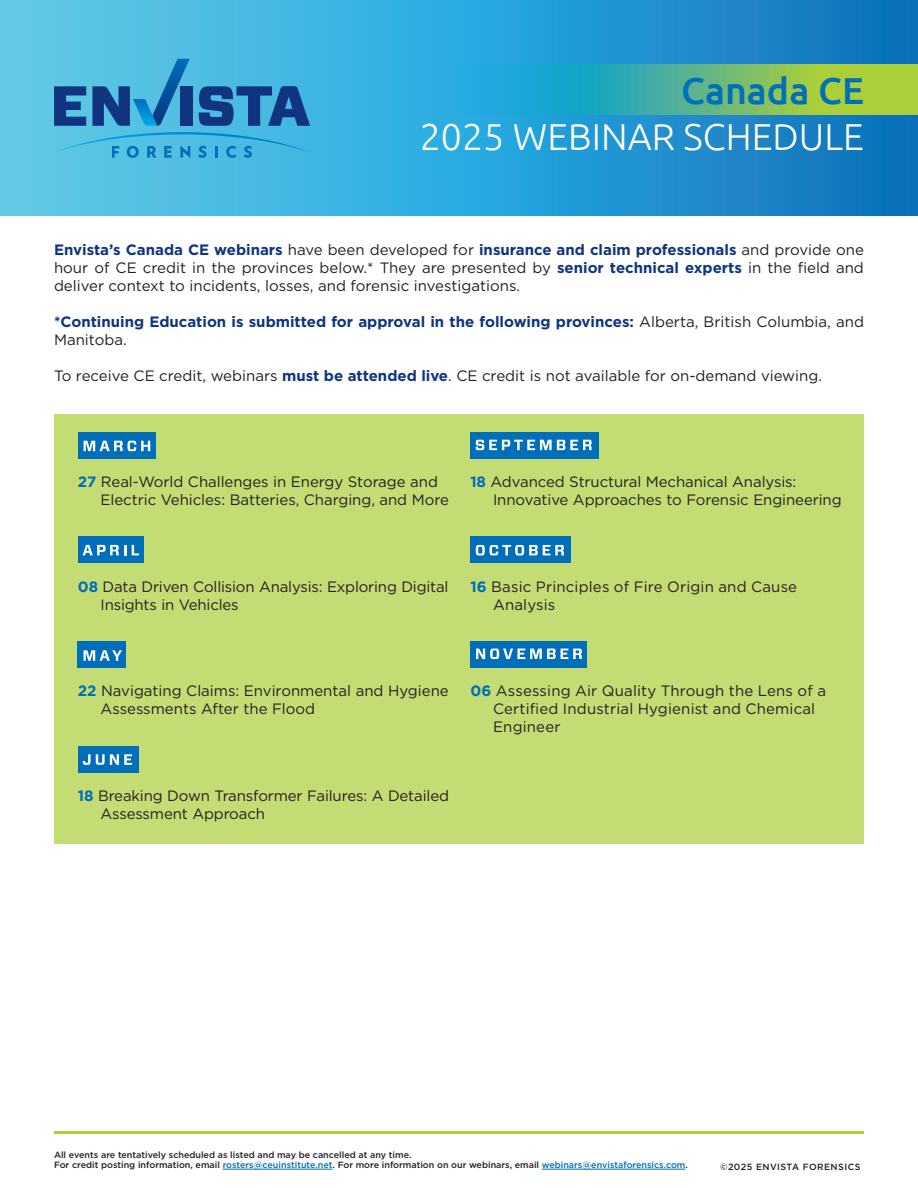
<style>
.page{position:relative;width:918px;height:1188px;background:#fff}
.page>*{position:absolute;margin:0;border:0;box-sizing:border-box;transform-origin:0 0}
.t1{font:300 37.5px "Ubuntu";color:#fff}
.t2{font:500 37.5px "Ubuntu";color:#006eb9}
.t3{font:15px/18px "Gotham";letter-spacing:-.005em;color:#231f20}
.t4{font:700 15px/18px "Gotham";color:#10347f}
.t5{font:500 9px/10.5px "Gotham";color:#231f20}
.t6{font:500 9px "Gotham";letter-spacing:.05em;color:#231f20}
.s1{font-weight:700;color:#10347f}
.s2{font-weight:400;color:#231f20}
.s3{font-weight:700;color:#006eb9}
.s4{color:#006eb9}
</style>
<div class="page">
<div style="left:54px;top:414px;width:810px;height:430px;background:#c3dc74"></div>
<div style="left:0;top:0;width:918px;height:216px;background:linear-gradient(to right,#5ed2ee,#0776c2)"></div>
<svg style="left:87px;top:64px;width:831px;height:51px;background:#52b6a6"></svg>
<svg style="left:54px;top:86px;width:32px;height:40px"></svg>
<div style="left:180px;top:86px;width:12px;height:40px;background:#10347f"></div>
<svg style="left:199px;top:86px;width:111px;height:40px;background:#2567a5"></svg>
<svg style="left:54px;top:132px;width:256px;height:26px;background:#43b4de"></svg>
<svg style="left:92px;top:59px;width:98px;height:67px;background:#368fc1"></svg>
<hr style="left:223px;top:1169px;width:110px;height:1px;background:#006eb9">
<hr style="left:542px;top:1169px;width:143px;height:1px;background:#006eb9">
<hr style="left:54px;top:1131px;width:810px;height:3px;background:#aed036">
<div style="left:78px;top:432px;width:77px;height:27px;background:#006eb9"></div>
<svg style="left:84px;top:441px;width:66px;height:10px"></svg>
<div style="left:78px;top:537px;width:66px;height:26px;background:#006eb9"></div>
<svg style="left:83px;top:545px;width:43px;height:10px"></svg>
<svg style="left:132px;top:545px;width:7px;height:10px"></svg>
<div style="left:78px;top:641px;width:48px;height:27px;background:#006eb9"></div>
<svg style="left:84px;top:650px;width:38px;height:11px"></svg>
<div style="left:78px;top:746px;width:61px;height:27px;background:#006eb9"></div>
<svg style="left:83px;top:754px;width:49px;height:11px"></svg>
<div style="left:470px;top:432px;width:129px;height:27px;background:#006eb9"></div>
<svg style="left:476px;top:440px;width:116px;height:10px"></svg>
<div style="left:470px;top:537px;width:101px;height:26px;background:#006eb9"></div>
<svg style="left:476px;top:545px;width:88px;height:10px"></svg>
<div style="left:470px;top:641px;width:117px;height:27px;background:#006eb9"></div>
<svg style="left:476px;top:649px;width:106px;height:10px"></svg>
<h1 class="t2" style="left:681px;top:67px;width:184px">Canada CE</h1>
<h1 class="t1" style="left:420px;top:114px;width:446px">2025 WEBINAR SCHEDULE</h1>
<p class="t3" style="left:54px;top:241px;width:811px;text-align:justify"><span class="s1">Envista’s Canada CE webinars</span> have been developed for <span class="s1">insurance and claim professionals</span> and provide one hour of CE credit in the provinces below.* They are presented by <span class="s1">senior technical experts</span> in the field and deliver context to incidents, losses, and forensic investigations.</p>
<p class="t4" style="left:54px;top:313px;width:812px">*Continuing Education is submitted for approval in the following provinces: <span class="s2">Alberta, British Columbia, and<br>Manitoba.</span></p>
<p class="t3" style="left:54px;top:367px;width:770px">To receive CE credit, webinars <span class="s1">must be attended live</span>. CE credit is not available for on-demand viewing.</p>
<p class="t3" style="left:101px;top:472px;width:350px;text-indent:-23px"><span class="s3">27</span> Real-World Challenges in Energy Storage and<br>Electric Vehicles: Batteries, Charging, and More</p>
<p class="t3" style="left:493px;top:472px;width:350px;text-indent:-23px"><span class="s3">18</span> Advanced Structural Mechanical Analysis:<br>Innovative Approaches to Forensic Engineering</p>
<p class="t3" style="left:101px;top:577px;width:349px;text-indent:-23px"><span class="s3">08</span> Data Driven Collision Analysis: Exploring Digital<br>Insights in Vehicles</p>
<p class="t3" style="left:493px;top:577px;width:306px;text-indent:-23px"><span class="s3">16</span> Basic Principles of Fire Origin and Cause<br>Analysis</p>
<p class="t3" style="left:101px;top:682px;width:350px;text-indent:-23px"><span class="s3">22</span> Navigating Claims: Environmental and Hygiene<br>Assessments After the Flood</p>
<p class="t3" style="left:101px;top:787px;width:350px;text-indent:-23px"><span class="s3">18</span> Breaking Down Transformer Failures: A Detailed<br>Assessment Approach</p>
<p class="t3" style="left:493px;top:682px;width:334px;text-indent:-23px"><span class="s3">06</span> Assessing Air Quality Through the Lens of a<br>Certified Industrial Hygienist and Chemical<br>Engineer</p>
<p class="t5" style="left:54px;top:1149px;width:635px">All events are tentatively scheduled as listed and may be cancelled at any time.<br>For credit posting information, email <span class="s4">rosters@ceuinstitute.net</span>. For more information on our webinars, email <span class="s4">webinars@envistaforensics.com</span>.</p>
<p class="t6" style="left:720px;top:1161px;width:142px">©2025 ENVISTA FORENSICS</p>
</div>
